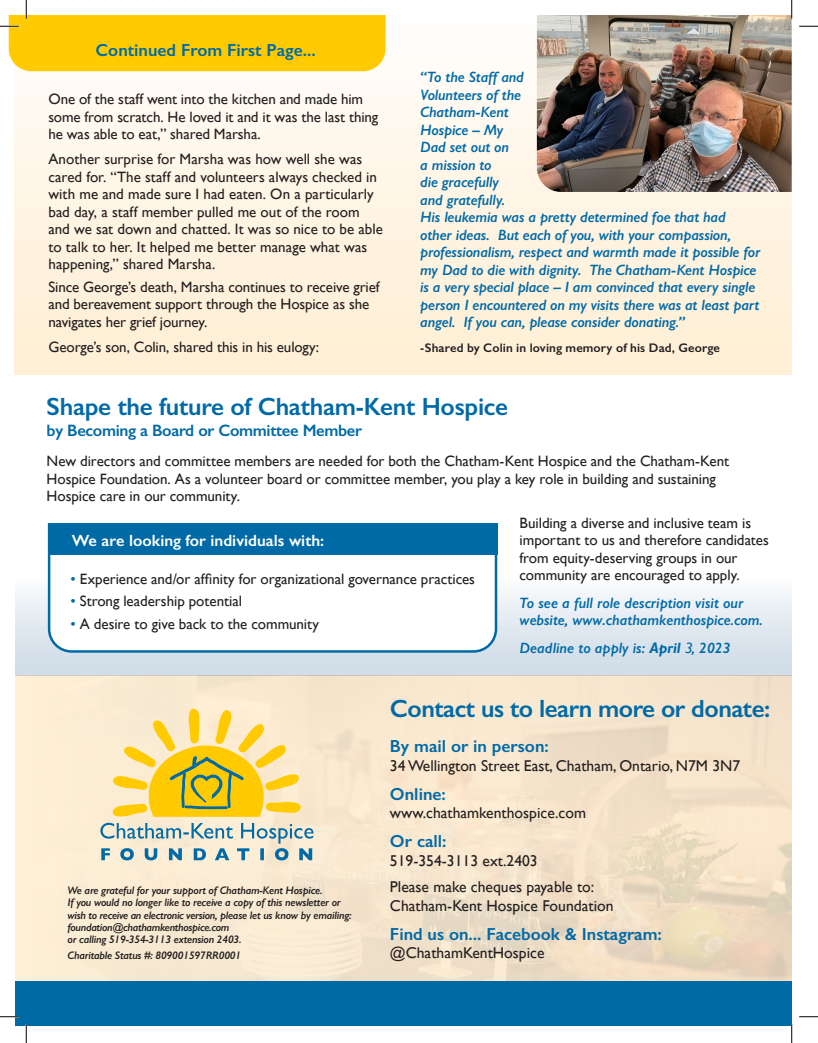
<style>
.page{position:relative;width:818px;height:1043px;background:#fff}
.page>*{position:absolute;margin:0;border:0;box-sizing:border-box;transform-origin:0 0}
.t1{font:600 25px "Gill Sans";letter-spacing:-.01em;color:#006aa7}
.t2{font:600 17.5px "Gill Sans";color:#006aa7}
.t3{font:600 16.5px "Gill Sans";letter-spacing:-.02em;color:#006aa7}
.t4{font:600 16.25px "Gill Sans";color:#fff}
.t5{font:15.62px "Gill Sans";color:#231f20}
.t6{font:15px/17.5px "Gill Sans";letter-spacing:-.005em;color:#231f20}
.t7{font:italic 600 15px/17.5px "Gill Sans";letter-spacing:-.01em;color:#006aa7}
.t8{font:600 12.5px "Gill Sans";letter-spacing:.01em;color:#231f20}
.t9{font:italic 600 11px "Gill Sans";letter-spacing:-.02em;color:#231f20}
.s1{font-weight:700}
.s2{font-weight:400}
.s3{font-size:13.75px}
.s4{color:#006aa7}
</style>
<div class="page">
<div style="left:15px;top:576px;width:776px;height:99px;background:linear-gradient(to bottom,#fbfcfd,#ccd9e5)"></div>
<svg style="left:15px;top:675px;width:776px;height:306px;fill:#f7e7ce"></svg>
<svg style="left:100px;top:708px;width:213px;height:152px"></svg>
<div style="left:15px;top:981px;width:776px;height:45px;background:#006aa7"></div>
<div style="left:14px;top:15px;width:777px;height:360px;background:linear-gradient(to bottom,#fffdfb,#ffeed3)"></div>
<img style="left:537px;top:15px;width:254px;height:177px">
<svg style="left:47px;top:523px;width:451px;height:131px"></svg>
<div style="left:50px;top:523px;width:447px;height:31px;background:#006aa7"></div>
<svg style="left:799px;top:25px;width:19px;height:2px"></svg>
<svg style="left:0;top:1015px;width:19px;height:2px"></svg>
<svg style="left:799px;top:1016px;width:19px;height:1px"></svg>
<svg style="left:0;top:0;width:385px;height:71px"></svg>
<svg style="left:25px;top:1024px;width:2px;height:18px"></svg>
<svg style="left:790px;top:0;width:2px;height:19px"></svg>
<svg style="left:790px;top:1024px;width:2px;height:18px"></svg>
<p class="t2" style="left:96px;top:39px;width:222px">Continued From First Page...</p>
<p class="t6" style="left:48px;top:90px;width:331px">One of the staff went into the kitchen and made him some from scratch. He loved it and it was the last thing he was able to eat,” shared Marsha.</p>
<p class="t6" style="left:48px;top:150px;width:336px">Another surprise for Marsha was how well she was cared for. “The staff and volunteers always checked in with me and made sure I had eaten. On a particularly bad day, a staff member pulled me out of the room and we sat down and chatted. It was so nice to be able to talk to her. It helped me better manage what was happening,” shared Marsha.</p>
<p class="t6" style="left:48px;top:278px;width:332px">Since George’s death, Marsha continues to receive grief and bereavement support through the Hospice as she navigates her grief journey.</p>
<p class="t6" style="left:48px;top:338px;width:272px">George’s son, Colin, shared this in his eulogy:</p>
<p class="t7" style="left:420px;top:68px;width:342px">“To the Staff and<br>Volunteers of the<br>Chatham-Kent<br>Hospice – My<br>Dad set out on<br>a mission to<br>die gracefully<br>and gratefully.<br>His leukemia was a pretty determined foe that had other ideas. But each of you, with your compassion, professionalism, respect and warmth made it possible for my Dad to die with dignity. The Chatham-Kent Hospice is a very special place – I am convinced that every single person I encountered on my visits there was at least part angel. If you can, please consider donating.”</p>
<p class="t8" style="left:420px;top:341px;width:301px">-Shared by Colin in loving memory of his Dad, George</p>
<p class="t1" style="left:47px;top:391px;width:463px">Shape the future of Chatham-Kent Hospice</p>
<p class="t3" style="left:47px;top:421px;width:317px">by Becoming a Board or Committee Member</p>
<p class="t6" style="left:47px;top:452px;width:684px">New directors and committee members are needed for both the Chatham-Kent Hospice and the Chatham-Kent<br>Hospice Foundation. As a volunteer board or committee member, you play a key role in building and sustaining<br>Hospice care in our community.</p>
<p class="t6" style="left:519px;top:513px;width:251px">Building a diverse and inclusive team is important to us and therefore candidates from equity-deserving groups in our community are encouraged to apply.</p>
<p class="t7" style="left:519px;top:593px;width:245px">To see a full role description visit our website, www.chathamkenthospice.com.</p>
<p class="t7" style="left:519px;top:639px;width:212px">Deadline to apply is: <span class="s1">April</span> <span class="s2">3</span><span class="s3">,</span> 2023</p>
<p class="t4" style="left:72px;top:530px;width:254px">We are looking for individuals with:</p>
<p class="t6" style="left:70px;top:570px;width:406px"><span class="s4">•</span> Experience and/or affinity for organizational governance practices</p>
<p class="t6" style="left:70px;top:592px;width:173px"><span class="s4">•</span> Strong leadership potential</p>
<p class="t6" style="left:70px;top:615px;width:250px"><span class="s4">•</span> A desire to give back to the community</p>
<p class="t9" style="left:68px;top:883px;width:256px">We are grateful for your support of Chatham-Kent Hospice.</p>
<p class="t9" style="left:68px;top:896px;width:275px">If you would no longer like to receive a copy of this newsletter or</p>
<p class="t9" style="left:68px;top:908px;width:286px">wish to receive an electronic version, please let us know by emailing:</p>
<p class="t9" style="left:68px;top:920px;width:163px">foundation@chathamkenthospice.com</p>
<p class="t9" style="left:68px;top:932px;width:175px">or calling 519-354-3113 extension 2403.</p>
<p class="t9" style="left:68px;top:948px;width:175px">Charitable Status #: 809001597RR0001</p>
<p class="t1" style="left:390px;top:693px;width:382px">Contact us to learn more or donate:</p>
<p class="t2" style="left:390px;top:735px;width:160px">By mail or in person:</p>
<p class="t5" style="left:390px;top:756px;width:352px">34 Wellington Street East, Chatham, Ontario, N7M 3N7</p>
<p class="t2" style="left:390px;top:783px;width:57px">Online:</p>
<p class="t5" style="left:390px;top:803px;width:198px">www.chathamkenthospice.com</p>
<p class="t2" style="left:390px;top:830px;width:58px">Or call:</p>
<p class="t5" style="left:390px;top:851px;width:149px">519-354-3113 ext.2403</p>
<p class="t5" style="left:390px;top:877px;width:206px">Please make cheques payable to:</p>
<p class="t5" style="left:390px;top:896px;width:225px">Chatham-Kent Hospice Foundation</p>
<p class="t2" style="left:390px;top:923px;width:273px">Find us on... Facebook &amp; Instagram:</p>
<p class="t5" style="left:390px;top:943px;width:156px">@ChathamKentHospice</p>
</div>
